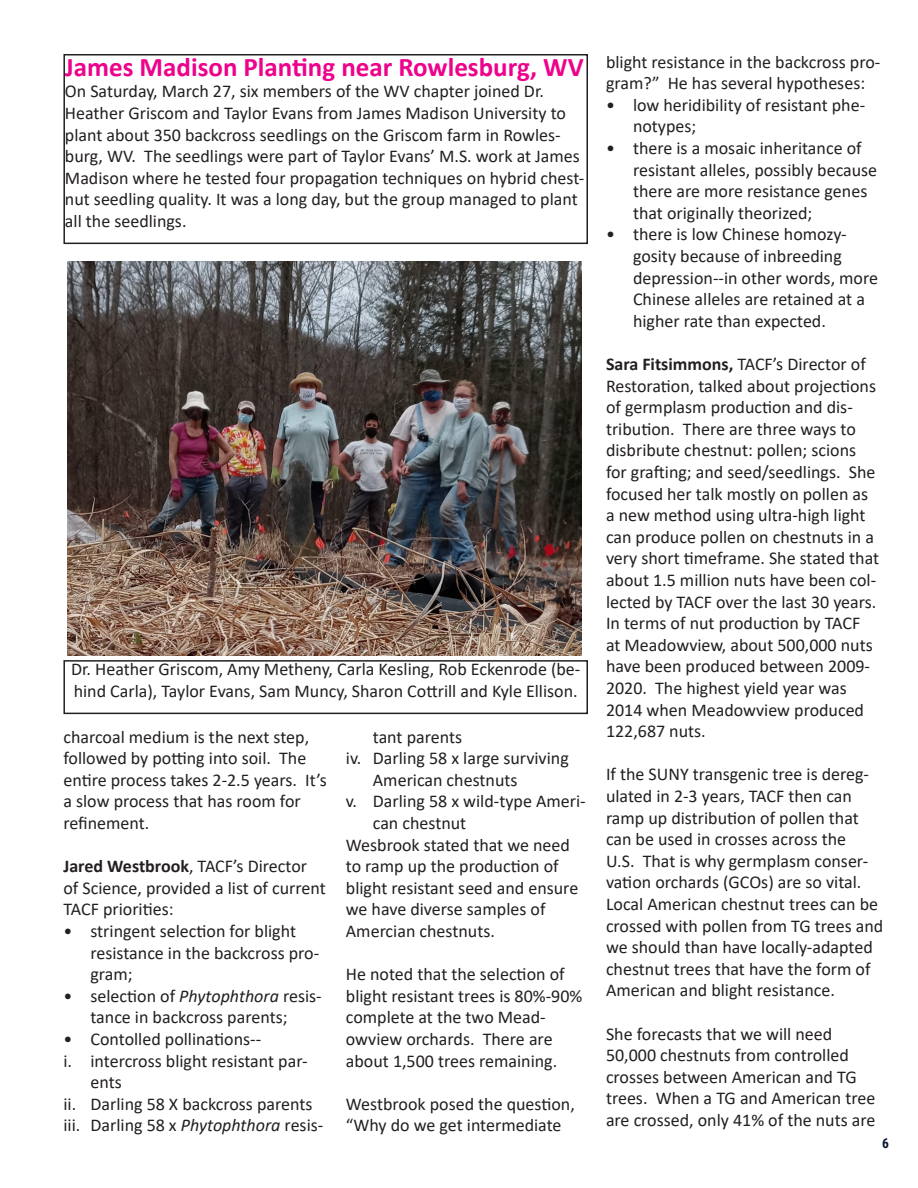
<style>
.page{position:relative;width:918px;height:1188px;background:#fff}
.page>*{position:absolute;margin:0;border:0;box-sizing:border-box;transform-origin:0 0}
.t1{font:700 27px "Calibri";color:#ed028c}
.t2{font:18px/21.6px "Calibri";color:#231f20}
.t3{font:700 13.5px "Roboto Condensed";color:#08182e}
.s1{font-weight:700}
.s2{font-style:italic}
</style>
<div class="page">
<img style="left:68px;top:261px;width:514px;height:395px">
<div style="left:63px;top:660px;width:525px;height:54px;border:2px solid #231f20"></div>
<div style="left:63px;top:54px;width:525px;height:190px;border:2px solid #231f20"></div>
<p class="t1" style="left:65px;top:48px;width:520px">James Madison Planting near Rowlesburg, WV</p>
<p class="t2" style="left:65px;top:80px;width:521px">On Saturday, March 27, six members of the WV chapter joined Dr.<br>Heather Griscom and Taylor Evans from James Madison University to plant about 350 backcross seedlings on the Griscom farm in Rowles&shy;burg, WV. The seedlings were part of Taylor Evans’ M.S. work at James Madison where he tested four propagation techniques on hybrid chest&shy;nut seedling quality. It was a long day, but the group managed to plant all the seedlings.</p>
<p class="t2" style="left:71px;top:658px;width:511px">Dr. Heather Griscom, Amy Metheny, Carla Kesling, Rob Eckenrode (be&shy;hind Carla), Taylor Evans, Sam Muncy, Sharon Cottrill and Kyle Ellison.</p>
<p class="t2" style="left:63px;top:725px;width:265px">charcoal medium is the next step, followed by potting into soil. The entire process takes 2-2.5 years. It’s a slow process that has room for refinement.</p>
<p class="t2" style="left:63px;top:855px;width:264px"><span class="s1">Jared Westbrook</span>, TACF’s Director of Science, provided a list of current<br>TACF priorities:</p>
<p class="t2" style="left:90px;top:920px;width:230px;text-indent:-27px">• stringent selection for blight resistance in the backcross pro&shy;gram;</p>
<p class="t2" style="left:63px;top:984px;width:260px;text-align:center">• selection of <span class="s2">Phytophthora</span> resis&shy;tance in backcross parents;</p>
<p class="t2" style="left:63px;top:1028px;width:199px">• Contolled pollinations--</p>
<p class="t2" style="left:90px;top:1049px;width:219px;text-indent:-27px">i. intercross blight resistant par&shy;ents</p>
<p class="t2" style="left:63px;top:1092px;width:251px">ii. Darling 58 X backcross parents</p>
<p class="t2" style="left:63px;top:1114px;width:261px">iii. Darling 58 x <span class="s2">Phytophthora</span> resis-</p>
<p class="t2" style="left:373px;top:725px;width:91px">tant parents</p>
<p class="t2" style="left:373px;top:747px;width:197px;text-indent:-27px">iv. Darling 58 x large surviving<br>American chestnuts</p>
<p class="t2" style="left:373px;top:790px;width:214px;text-indent:-27px">v. Darling 58 x wild-type Ameri&shy;can chestnut</p>
<p class="t2" style="left:346px;top:833px;width:234px">Wesbrook stated that we need to ramp up the production of blight resistant seed and ensure we have diverse samples of<br>Amercian chestnuts.</p>
<p class="t2" style="left:346px;top:963px;width:238px">He noted that the selection of blight resistant trees is 80%-90% complete at the two Mead&shy;owview orchards. There are about 1,500 trees remaining.</p>
<p class="t2" style="left:346px;top:1092px;width:231px">Westbrook posed the question, “Why do we get intermediate</p>
<p class="t2" style="left:606px;top:50px;width:276px">blight resistance in the backcross pro&shy;gram?” He has several hypotheses:</p>
<p class="t2" style="left:633px;top:93px;width:234px;text-indent:-27px">• low heridibility of resistant phe&shy;notypes;</p>
<p class="t2" style="left:633px;top:137px;width:246px;text-indent:-27px">• there is a mosaic inheritance of resistant alleles, possibly because there are more resistance genes that originally theorized;</p>
<p class="t2" style="left:633px;top:223px;width:247px;text-indent:-27px">• there is low Chinese homozy&shy;gosity because of inbreeding depression--in other words, more<br>Chinese alleles are retained at a higher rate than expected.</p>
<p class="t2" style="left:606px;top:353px;width:275px"><span class="s1">Sara Fitsimmons,</span> TACF’s Director of Restoration, talked about projections of germplasm production and dis&shy;tribution. There are three ways to disbribute chestnut: pollen; scions for grafting; and seed/seedlings. She focused her talk mostly on pollen as a new method using ultra-high light can produce pollen on chestnuts in a very short timeframe. She stated that about 1.5 million nuts have been col&shy;lected by TACF over the last 30 years.<br>In terms of nut production by TACF at Meadowview, about 500,000 nuts have been produced between 2009- 2020. The highest yield year was 2014 when Meadowview produced 122,687 nuts.</p>
<p class="t2" style="left:606px;top:763px;width:279px">If the SUNY transgenic tree is dereg&shy;ulated in 2-3 years, TACF then can ramp up distribution of pollen that can be used in crosses across the<br>U.S. That is why germplasm conser&shy;vation orchards (GCOs) are so vital.<br>Local American chestnut trees can be crossed with pollen from TG trees and we should than have locally-adapted chestnut trees that have the form of American and blight resistance.</p>
<p class="t2" style="left:606px;top:1022px;width:271px">She forecasts that we will need 50,000 chestnuts from controlled crosses between American and TG trees. When a TG and American tree are crossed, only 41% of the nuts are</p>
<p class="t3" style="left:882px;top:1134px;width:8px">6</p>
</div>
